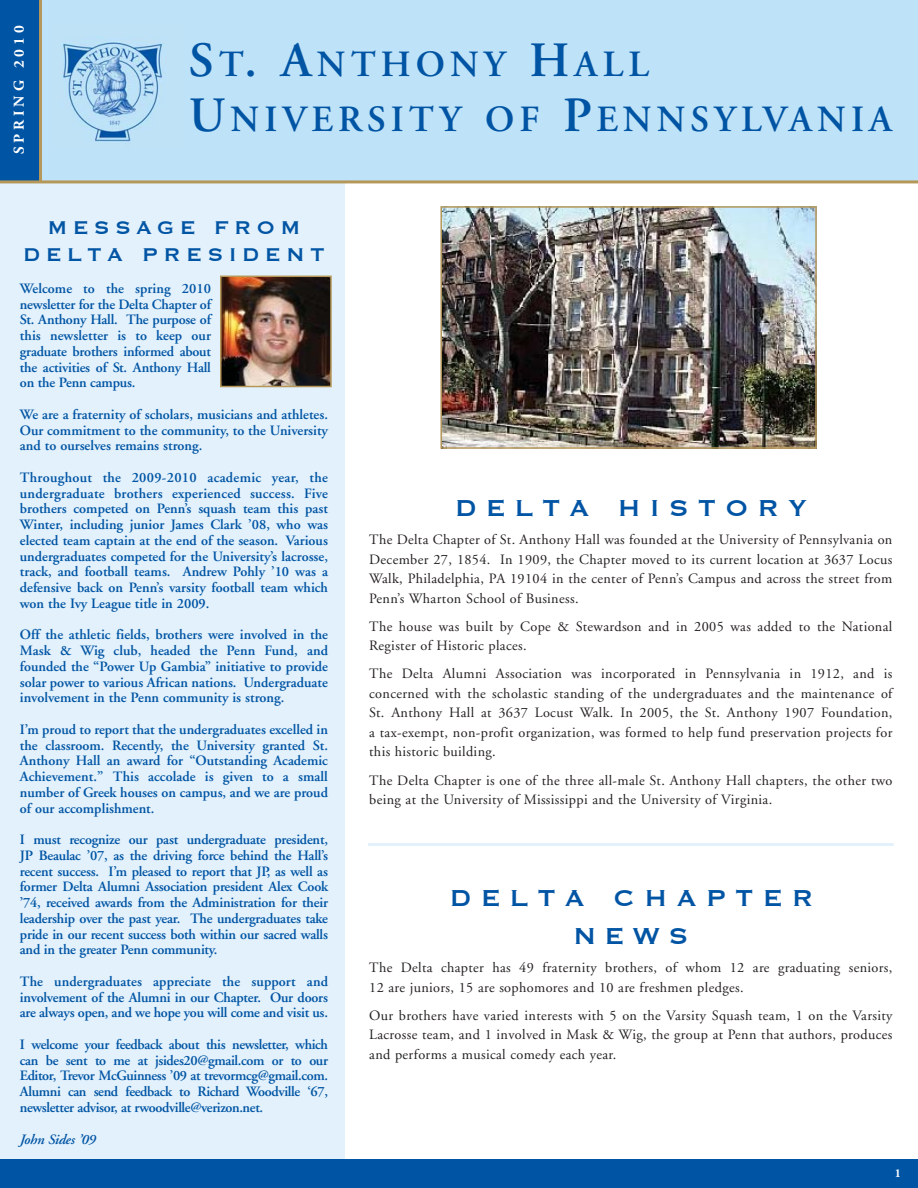
<style>
.page{position:relative;width:918px;height:1188px;background:#fff}
.page>*{position:absolute;margin:0;border:0;box-sizing:border-box;transform-origin:0 0}
.t1{font:600 36.9px/54.9px "Adobe Garamond";letter-spacing:.135em;color:#0054a4}
.t2{font:30px/37.5px "Copperplate";letter-spacing:.3em;color:#0054a4;text-align:center}
.t3{font:24px/26.2px "Copperplate";letter-spacing:.22em;color:#0054a4;text-align:center}
.t4{font:700 15px "Adobe Garamond";letter-spacing:.26em;color:#fff}
.t5{font:600 14.25px/15.8px "Adobe Garamond";letter-spacing:-.015em;color:#0054a4;text-align:justify}
.t6{font:14.25px/19.5px "Adobe Garamond";letter-spacing:.025em;color:#231f20;text-align:justify}
.t7{font:italic 600 14.25px "Adobe Garamond";letter-spacing:-.015em;color:#0054a4}
.t8{font:700 12px "Adobe Garamond";color:#fff}
.s1{font-size:49.2px}
</style>
<div class="page">
<div style="left:0;top:0;width:344px;height:1188px;background:#e2f1fb"></div>
<div style="left:0;top:1159px;width:918px;height:29px;background:#0054a4"></div>
<div style="left:0;top:0;width:918px;height:182px;background:#bee2f7"></div>
<img style="left:62px;top:42px;width:104px;height:100px">
<img style="left:443px;top:209px;width:371px;height:237px">
<div style="left:440px;top:206px;width:377px;height:243px;border:2px solid #b49759"></div>
<img style="left:223px;top:279px;width:106px;height:105px">
<div style="left:220px;top:276px;width:112px;height:111px;border:2px solid #b49759"></div>
<div style="left:0;top:0;width:41px;height:182px;background:#0054a4"></div>
<hr style="left:368px;top:843px;width:526px;height:3px;background:#e2f1fb">
<hr style="left:39px;top:0;width:3px;height:182px;background:#b49759">
<hr style="left:0;top:180px;width:918px;height:3px;background:#b49759">
<p class="t4" style="left:13px;top:154px;width:130px;rotate:-90deg">SPRING 2010</p>
<h1 class="t1" style="left:189px;top:40px;width:705px"><span class="s1">S</span>T<span class="s1">. A</span>NTHONY <span class="s1">H</span>ALL<br><span class="s1">U</span>NIVERSITY OF <span class="s1">P</span>ENNSYLVANIA</h1>
<h3 class="t3" style="left:23px;top:215px;width:303px">MESSAGE FROM<br>DELTA PRESIDENT</h3>
<p class="t5" style="left:20px;top:282px;width:193px">Welcome to the spring 2010 newsletter for the Delta Chapter of St. Anthony Hall. The purpose of this newsletter is to keep our graduate brothers informed about the activities of St. Anthony Hall on the Penn campus.</p>
<p class="t5" style="left:20px;top:408px;width:310px">We are a fraternity of scholars, musicians and athletes.<br>Our commitment to the community, to the University and to ourselves remains strong.</p>
<p class="t5" style="left:20px;top:471px;width:310px">Throughout the 2009-2010 academic year, the undergraduate brothers experienced success. Five brothers competed on Penn’s squash team this past Winter, including junior James Clark ’08, who was elected team captain at the end of the season. Various undergraduates competed for the University’s lacrosse, track, and football teams. Andrew Pohly ’10 was a defensive back on Penn’s varsity football team which won the Ivy League title in 2009.</p>
<p class="t5" style="left:20px;top:628px;width:310px">Off the athletic fields, brothers were involved in the Mask &amp; Wig club, headed the Penn Fund, and founded the “Power Up Gambia” initiative to provide solar power to various African nations. Undergraduate involvement in the Penn community is strong.</p>
<p class="t5" style="left:20px;top:723px;width:310px">I’m proud to report that the undergraduates excelled in the classroom. Recently, the University granted St.<br>Anthony Hall an award for “Outstanding Academic Achievement.” This accolade is given to a small number of Greek houses on campus, and we are proud of our accomplishment.</p>
<p class="t5" style="left:20px;top:833px;width:310px">I must recognize our past undergraduate president, JP Beaulac ’07, as the driving force behind the Hall’s recent success. I’m pleased to report that JP, as well as former Delta Alumni Association president Alex Cook ’74, received awards from the Administration for their leadership over the past year. The undergraduates take pride in our recent success both within our sacred walls and in the greater Penn community.</p>
<p class="t5" style="left:20px;top:975px;width:310px">The undergraduates appreciate the support and involvement of the Alumni in our Chapter. Our doors are always open, and we hope you will come and visit us.</p>
<p class="t5" style="left:20px;top:1038px;width:310px">I welcome your feedback about this newsletter, which can be sent to me at jsides20@gmail.com or to our Editor, Trevor McGuinness ’09 at trevormcg@gmail.com.<br>Alumni can send feedback to Richard Woodville ‘67, newsletter advisor, at rwoodville@verizon.net.</p>
<p class="t7" style="left:20px;top:1134px;width:78px">John Sides ’09</p>
<h2 class="t2" style="left:455px;top:490px;width:353px">DELTA HISTORY</h2>
<p class="t6" style="left:369px;top:531px;width:525px">The Delta Chapter of St. Anthony Hall was founded at the University of Pennsylvania on December 27, 1854. In 1909, the Chapter moved to its current location at 3637 Locus Walk, Philadelphia, PA 19104 in the center of Penn’s Campus and across the street from Penn’s Wharton School of Business.</p>
<p class="t6" style="left:369px;top:618px;width:525px">The house was built by Cope &amp; Stewardson and in 2005 was added to the National<br>Register of Historic places.</p>
<p class="t6" style="left:369px;top:665px;width:525px">The Delta Alumni Association was incorporated in Pennsylvania in 1912, and is concerned with the scholastic standing of the undergraduates and the maintenance of St. Anthony Hall at 3637 Locust Walk. In 2005, the St. Anthony 1907 Foundation, a tax-exempt, non-profit organization, was formed to help fund preservation projects for this historic building.</p>
<p class="t6" style="left:369px;top:772px;width:525px">The Delta Chapter is one of the three all-male St. Anthony Hall chapters, the other two being at the University of Mississippi and the University of Virginia.</p>
<h2 class="t2" style="left:450px;top:880px;width:365px">DELTA CHAPTER<br>NEWS</h2>
<p class="t6" style="left:369px;top:959px;width:525px">The Delta chapter has 49 fraternity brothers, of whom 12 are graduating seniors,<br>12 are juniors, 15 are sophomores and 10 are freshmen pledges.</p>
<p class="t6" style="left:369px;top:1007px;width:525px">Our brothers have varied interests with 5 on the Varsity Squash team, 1 on the Varsity Lacrosse team, and 1 involved in Mask &amp; Wig, the group at Penn that authors, produces and performs a musical comedy each year.</p>
<p class="t8" style="left:895px;top:1169px;width:8px">1</p>
</div>
